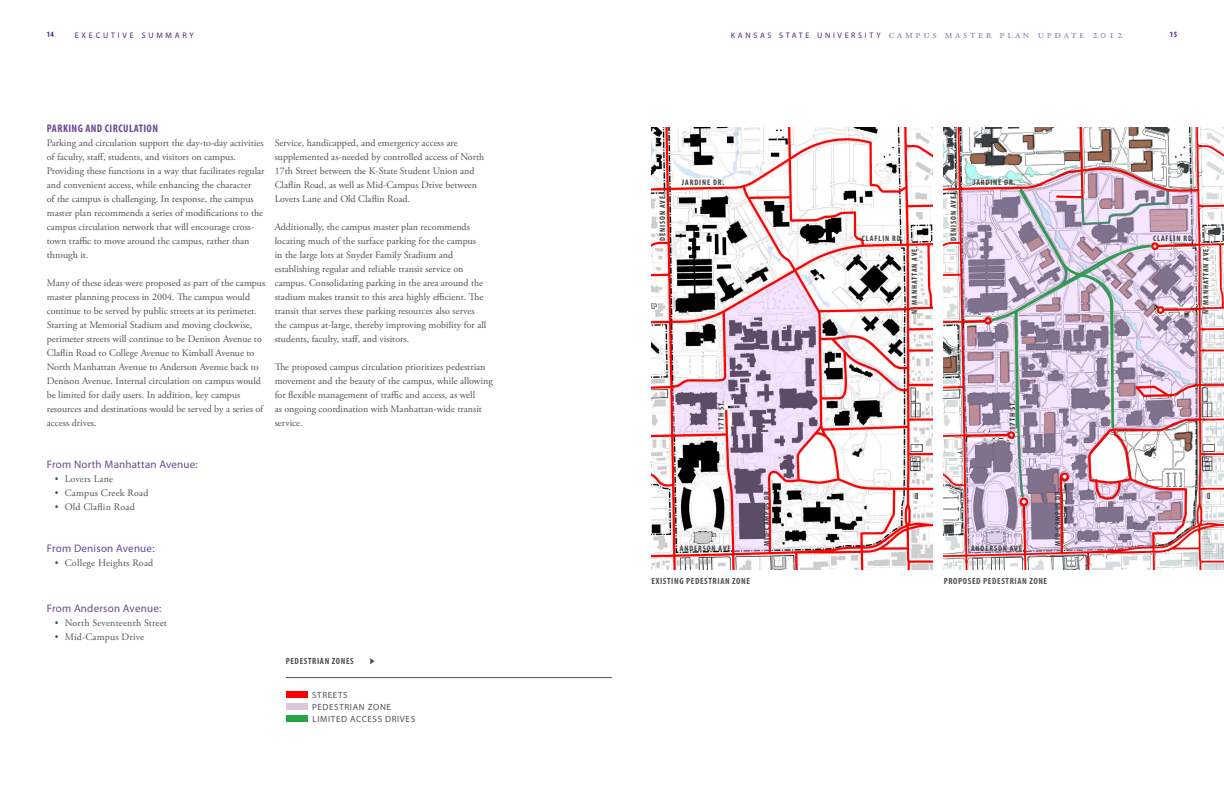
<style>
.page{position:relative;width:1224px;height:792px;background:#fff}
.page>*{position:absolute;margin:0;border:0;box-sizing:border-box;transform-origin:0 0}
.t1{font:11.5px "Adobe Garamond Pro";letter-spacing:.23em;color:#927eb4}
.t2{font:11px "Myriad Pro";letter-spacing:.02em;color:#684994}
.t3{font:700 condensed 11px "Myriad Pro";letter-spacing:.04em;color:#684994}
.No_Alignment{font:10px/14px "Adobe Garamond Pro";color:#515251}
.tabs{font:10px "Adobe Garamond Pro";letter-spacing:.02em;color:#515251}
.t4{font:700 condensed 9px "Myriad Pro";letter-spacing:.07em;color:#515251}
.t5{font:9px "Myriad Pro";letter-spacing:.07em;color:#515251}
.t6{font:8.1px "Myriad Pro";letter-spacing:.345em;color:#4e2582}
.t7{font:700 condensed 8px "Myriad Pro";letter-spacing:.11em;color:#3e3e3f}
.t8{font:700 condensed 8px "Myriad Pro";color:#4e2582}
.s1{font-family:"Myriad Pro";font-size:8.1px;color:#4e2582}
</style>
<div class="page">
<img style="left:651px;top:127px;width:282px;height:442px">
<img style="left:944px;top:127px;width:280px;height:442px">
<svg style="left:992px;top:187px;width:162px;height:241px;background:#c2b4ca"></svg>
<hr style="left:286px;top:677px;width:326px;height:1px;background:#515251">
<div style="left:287px;top:703px;width:21px;height:7px;background:#dcc7da"></div>
<div style="left:287px;top:691px;width:21px;height:7px;background:#fe0002"></div>
<svg style="left:370px;top:658px;width:4px;height:6px"></svg>
<div style="left:287px;top:716px;width:21px;height:6px;background:#27a444"></div>
<p class="t8" style="left:47px;top:30px;width:9px">14</p>
<p class="t6" style="left:75px;top:30px;width:120px">EXECUTIVE SUMMARY</p>
<p class="t1" style="left:731px;top:27px;width:394px"><span class="s1">KANSAS STATE UNIVERSITY</span> campus master plan update 2012</p>
<p class="t8" style="left:1170px;top:30px;width:9px">15</p>
<p class="t3" style="left:47px;top:121px;width:113px">PARKING AND CIRCULATION</p>
<p class="No_Alignment" style="left:47px;top:136px;width:219px">Parking and circulation support the day-to-day activities of faculty, staff, students, and visitors on campus.<br>Providing these functions in a way that facilitates regular and convenient access, while enhancing the character<br>of the campus is challenging. In response, the campus master plan recommends a series of modifications to the campus circulation network that will encourage cross&shy;town traffic to move around the campus, rather than through it.</p>
<p class="No_Alignment" style="left:47px;top:276px;width:220px">Many of these ideas were proposed as part of the campus master planning process in 2004. The campus would continue to be served by public streets at its perimeter.<br>Starting at Memorial Stadium and moving clockwise, perimeter streets will continue to be Denison Avenue to Claflin Road to College Avenue to Kimball Avenue to North Manhattan Avenue to Anderson Avenue back to Denison Avenue. Internal circulation on campus would be limited for daily users. In addition, key campus resources and destinations would be served by a series of access drives.</p>
<p class="t2" style="left:47px;top:458px;width:153px">From North Manhattan Avenue:</p>
<p class="tabs" style="left:55px;top:473px;width:60px">• Lovers Lane</p>
<p class="tabs" style="left:55px;top:487px;width:95px">• Campus Creek Road</p>
<p class="tabs" style="left:55px;top:501px;width:82px">• Old Claflin Road</p>
<p class="t2" style="left:47px;top:542px;width:109px">From Denison Avenue:</p>
<p class="tabs" style="left:55px;top:557px;width:100px">• College Heights Road</p>
<p class="t2" style="left:47px;top:602px;width:116px">From Anderson Avenue:</p>
<p class="tabs" style="left:55px;top:617px;width:114px">• North Seventeenth Street</p>
<p class="tabs" style="left:55px;top:631px;width:91px">• Mid-Campus Drive</p>
<p class="No_Alignment" style="left:275px;top:136px;width:211px">Service, handicapped, and emergency access are supplemented as-needed by controlled access of North 17th Street between the K-State Student Union and Claflin Road, as well as Mid-Campus Drive between Lovers Lane and Old Claflin Road.</p>
<p class="No_Alignment" style="left:275px;top:220px;width:213px">Additionally, the campus master plan recommends locating much of the surface parking for the campus in the large lots at Snyder Family Stadium and establishing regular and reliable transit service on campus. Consolidating parking in the area around the stadium makes transit to this area highly efficient. The transit that serves these parking resources also serves the campus at-large, thereby improving mobility for all students, faculty, staff, and visitors.</p>
<p class="No_Alignment" style="left:275px;top:360px;width:220px">The proposed campus circulation prioritizes pedestrian movement and the beauty of the campus, while allowing for flexible management of traffic and access, as well<br>as ongoing coordination with Manhattan-wide transit service.</p>
<p class="t4" style="left:286px;top:656px;width:70px">PEDESTRIAN ZONES</p>
<p class="t5" style="left:312px;top:689px;width:37px">STREETS</p>
<p class="t5" style="left:312px;top:701px;width:80px">PEDESTRIAN ZONE</p>
<p class="t5" style="left:313px;top:714px;width:104px">LIMITED ACCESS DRIVES</p>
<p class="t7" style="left:657px;top:241px;width:49px;rotate:-90deg">DENISON AVE.</p>
<p class="t7" style="left:682px;top:177px;width:44px">JARDINE DR.</p>
<p class="t7" style="left:862px;top:234px;width:43px">CLAFLIN RD.</p>
<p class="t7" style="left:910px;top:314px;width:70px;rotate:-90deg">N. MANHATTAN AVE.</p>
<p class="t7" style="left:949px;top:241px;width:49px;rotate:-90deg">DENISON AVE.</p>
<p class="t7" style="left:973px;top:177px;width:44px">JARDINE DR.</p>
<p class="t7" style="left:716px;top:430px;width:30px;rotate:-90deg">17TH ST.</p>
<p class="t7" style="left:1007px;top:430px;width:30px;rotate:-90deg">17TH ST.</p>
<p class="t7" style="left:680px;top:543px;width:55px">ANDERSON AVE.</p>
<p class="t7" style="left:762px;top:546px;width:59px;rotate:-90deg">MID-CAMPUS DR.</p>
<p class="t7" style="left:971px;top:543px;width:55px">ANDERSON AVE.</p>
<p class="t7" style="left:1053px;top:546px;width:59px;rotate:-90deg">MID-CAMPUS DR.</p>
<p class="t4" style="left:652px;top:575px;width:100px">EXISTING PEDESTRIAN ZONE</p>
<p class="t4" style="left:944px;top:575px;width:105px">PROPOSED PEDESTRIAN ZONE</p>
<p class="t7" style="left:1153px;top:234px;width:43px">CLAFLIN RD.</p>
<p class="t7" style="left:1201px;top:314px;width:70px;rotate:-90deg">N. MANHATTAN AVE.</p>
</div>
